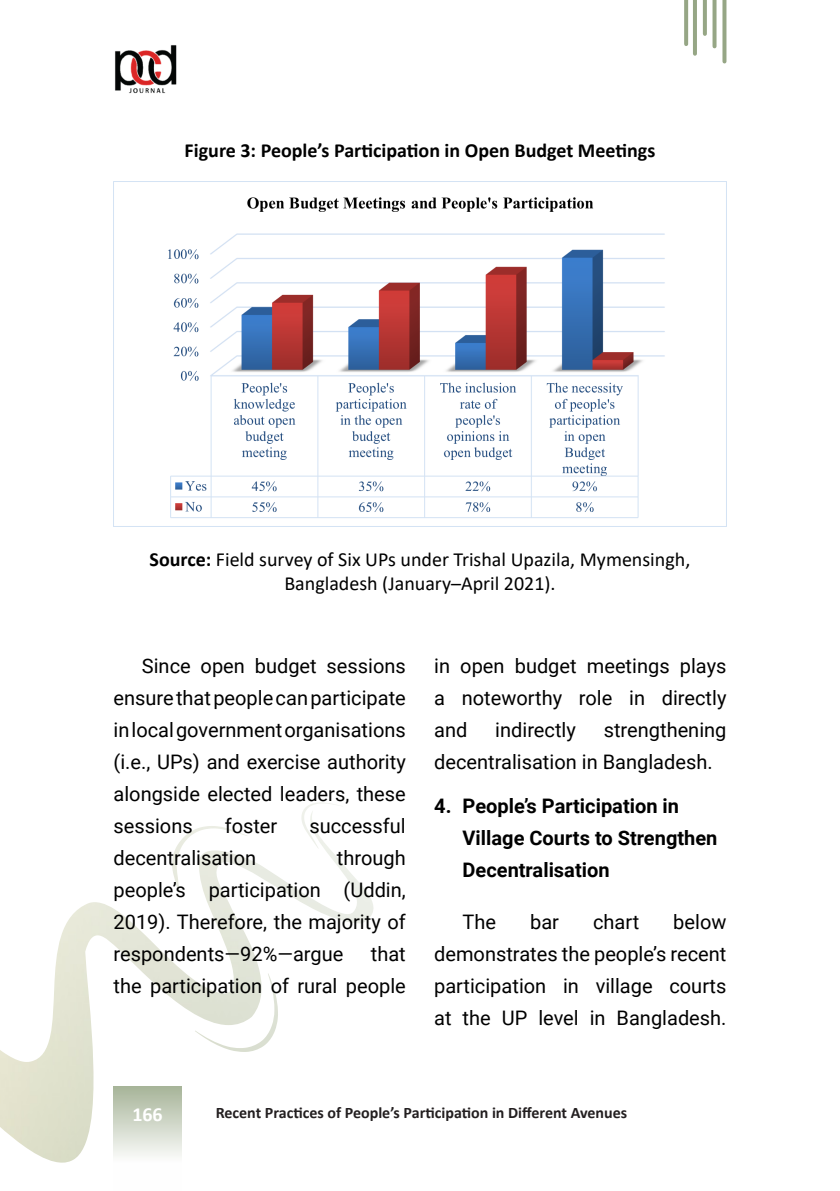
<style>
.page{position:relative;width:840px;height:1191px;background:#fff}
.page>*{position:absolute;margin:0;border:0;box-sizing:border-box;transform-origin:0 0}
.P_-_Utama{font:20px/32px "Roboto";color:#000;text-align:justify}
.P_-_Source{font:20px/24px "Calibri";color:#000;text-align:center}
.t1{font:700 20px/32px "Roboto";color:#000}
.J_-_Figure___Tabel{font:700 20px "Calibri";color:#000}
.t2{font:700 20px "Calibri";color:#fff}
.t3{font:700 16px "Calibri";color:#231f20}
.s1{font-weight:700}
</style>
<div class="page">
<img style="left:0;top:848px;width:374px;height:314px">
<img style="left:172px;top:826px;width:75px;height:67px">
<img style="left:301px;top:802px;width:34px;height:46px">
<img style="left:195px;top:973px;width:83px;height:79px">
<svg style="left:722px;top:0;width:4px;height:61px"></svg>
<svg style="left:712px;top:0;width:4px;height:46px"></svg>
<svg style="left:702px;top:0;width:4px;height:34px"></svg>
<svg style="left:684px;top:0;width:3px;height:44px"></svg>
<svg style="left:693px;top:0;width:3px;height:54px"></svg>
<img style="left:115px;top:45px;width:62px;height:49px">
<img style="left:113px;top:181px;width:613px;height:345px">
<p class="J_-_Figure___Tabel" style="left:184px;top:136px;width:472px">Figure 3: People’s Participation in Open Budget Meetings</p>
<p class="P_-_Source" style="left:149px;top:547px;width:542px"><span class="s1">Source:</span> Field survey of Six UPs under Trishal Upazila, Mymensingh,<br>Bangladesh (January–April 2021).</p>
<p class="P_-_Utama" style="left:113px;top:649px;width:294px;text-indent:28px">Since open budget sessions ensure that people can participate in local government organisations (i.e., UPs) and exercise authority alongside elected leaders, these sessions</p>
<p class="P_-_Utama" style="left:225px;top:809px;width:54px">foster</p>
<p class="P_-_Utama" style="left:309px;top:809px;width:98px">successful</p>
<p class="P_-_Utama" style="left:113px;top:841px;width:144px">decentralisation</p>
<p class="P_-_Utama" style="left:113px;top:841px;width:293px;text-indent:223px">through people’s participation (Uddin, 2019). Therefore, the majority of respondents—92%—argue</p>
<p class="P_-_Utama" style="left:113px;top:937px;width:293px;text-align:right">that<br>the participation of rural people</p>
<p class="P_-_Utama" style="left:434px;top:649px;width:293px">in open budget meetings plays a noteworthy role in directly and</p>
<p class="P_-_Utama" style="left:434px;top:713px;width:294px;text-indent:169px">strengthening decentralisation in Bangladesh.</p>
<p class="t1" style="left:462px;top:788px;width:256px;text-indent:-28px">4. People’s Participation in<br>Village Courts to Strengthen<br>Decentralisation</p>
<p class="P_-_Utama" style="left:462px;top:904px;width:35px">The</p>
<p class="P_-_Utama" style="left:530px;top:904px;width:30px">bar</p>
<p class="P_-_Utama" style="left:592px;top:904px;width:48px">chart</p>
<p class="P_-_Utama" style="left:495px;top:713px;width:82px">indirectly</p>
<p class="P_-_Utama" style="left:434px;top:904px;width:294px;text-indent:239px">below demonstrates the people’s recent participation in village courts at the UP level in Bangladesh.</p>
<p class="t2" style="left:132px;top:1100px;width:32px">166</p>
<p class="t3" style="left:215px;top:1101px;width:413px">Recent Practices of People’s Participation in Different Avenues</p>
</div>
